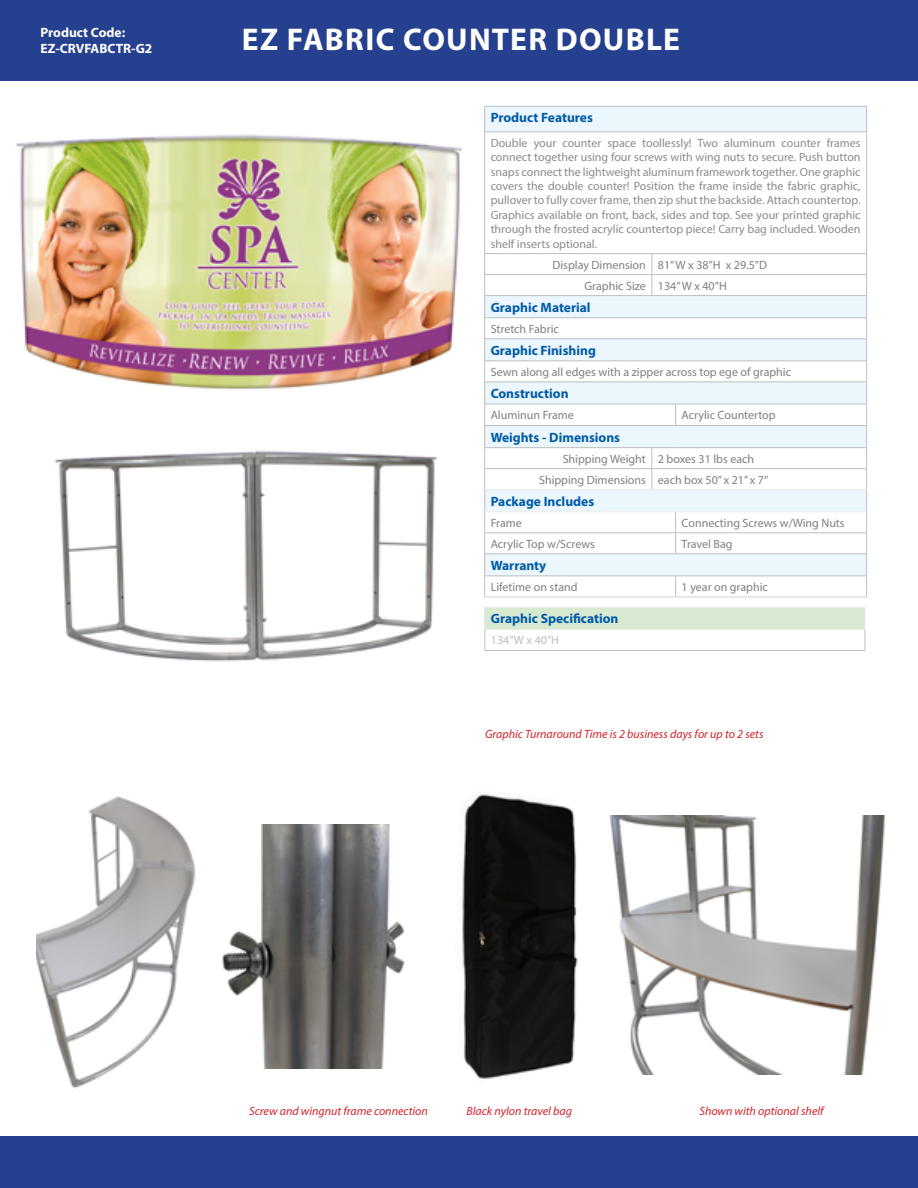
<style>
.page{position:relative;width:918px;height:1188px;background:#fff}
.page>*{position:absolute;margin:0;border:0;box-sizing:border-box;transform-origin:0 0}
.t1{font:700 31.5px "Myriad Pro";letter-spacing:.04em;color:#fff}
.t2{font:700 13.5px "Myriad Pro";color:#005ba8}
.t3{font:700 13.5px/16.2px "Myriad Pro";color:#fff}
.t4{font:12px/14.4px "Myriad Pro";color:#8b8a8e;text-align:justify}
.t5{font:12px/21px "Myriad Pro";color:#807f83}
.t6{font:italic 12px "Myriad Pro";color:#d2232a}
.t7{font:12px "Myriad Pro";color:#bcbec0}
</style>
<div class="page">
<div style="left:1px;top:0;width:917px;height:80px;background:#25408f"></div>
<img style="left:462px;top:794px;width:116px;height:285px">
<div style="left:1px;top:1136px;width:917px;height:52px;background:#25408f"></div>
<div style="left:485px;top:607px;width:380px;height:22px;background:#d8e9d2"></div>
<hr style="left:484px;top:607px;width:381px;height:1px;background:#ececed">
<hr style="left:484px;top:629px;width:381px;height:1px;background:#ececed">
<svg style="left:484px;top:608px;width:1px;height:42px"></svg>
<svg style="left:865px;top:628px;width:1px;height:22px"></svg>
<hr style="left:484px;top:650px;width:381px;height:1px;background:#bcbec0">
<div style="left:485px;top:107px;width:381px;height:24px;background:#ebf6fd"></div>
<hr style="left:484px;top:106px;width:168px;height:1px;background:#bcbec0">
<svg style="left:484px;top:107px;width:1px;height:24px"></svg>
<svg style="left:652px;top:106px;width:24px;height:1px"></svg>
<hr style="left:676px;top:106px;width:191px;height:1px;background:#bcbec0">
<svg style="left:866px;top:107px;width:1px;height:24px"></svg>
<hr style="left:484px;top:131px;width:168px;height:1px;background:#bcbec0">
<hr style="left:484px;top:132px;width:1px;height:121px;background:#bcbec0">
<svg style="left:652px;top:131px;width:24px;height:1px"></svg>
<hr style="left:676px;top:131px;width:191px;height:1px;background:#bcbec0">
<hr style="left:866px;top:132px;width:1px;height:121px;background:#bcbec0">
<svg style="left:484px;top:253px;width:383px;height:345px"></svg>
<hr style="left:676px;top:425px;width:191px;height:1px;background:#bcbec0">
<img style="left:36px;top:796px;width:160px;height:293px">
<img style="left:55px;top:451px;width:383px;height:211px">
<img style="left:609px;top:816px;width:276px;height:258px">
<img style="left:16px;top:134px;width:446px;height:256px">
<img style="left:221px;top:824px;width:184px;height:245px">
<p class="t3" style="left:40px;top:24px;width:113px">Product Code:<br>EZ-CRVFABCTR-G2</p>
<h1 class="t1" style="left:242px;top:18px;width:440px">EZ FABRIC COUNTER DOUBLE</h1>
<p class="t2" style="left:491px;top:109px;width:104px">Product Features</p>
<p class="t4" style="left:491px;top:135px;width:371px">Double your counter space toollessly! Two aluminum counter frames connect together using four screws with wing nuts to secure. Push button snaps connect the lightweight aluminum framework together. One graphic covers the double counter! Position the frame inside the fabric graphic, pullover to fully cover frame, then zip shut the backside. Attach countertop.<br>Graphics available on front, back, sides and top. See your printed graphic through the frosted acrylic countertop piece! Carry bag included. Wooden shelf inserts optional.</p>
<p class="t5" style="left:585px;top:254px;width:184px;text-indent:-32px">Display Dimension 81” W x 38”H x 29.5”D<br>Graphic Size 134” W x 40”H</p>
<p class="t2" style="left:491px;top:298px;width:102px">Graphic Material</p>
<p class="t5" style="left:491px;top:318px;width:70px">Stretch Fabric</p>
<p class="t2" style="left:491px;top:342px;width:107px">Graphic Finishing</p>
<p class="t5" style="left:491px;top:361px;width:302px">Sewn along all edges with a zipper across top ege of graphic</p>
<p class="t2" style="left:491px;top:385px;width:79px">Construction</p>
<p class="t5" style="left:491px;top:404px;width:85px">Aluminun Frame</p>
<p class="t5" style="left:682px;top:404px;width:96px">Acrylic Countertop</p>
<p class="t2" style="left:491px;top:428px;width:131px">Weights - Dimensions</p>
<p class="t5" style="left:539px;top:448px;width:231px;text-indent:24px">Shipping Weight 2 boxes 31 lbs each<br>Shipping Dimensions each box 50” x 21” x 7”</p>
<p class="t2" style="left:491px;top:492px;width:105px">Package Includes</p>
<p class="t5" style="left:491px;top:512px;width:33px">Frame</p>
<p class="t5" style="left:682px;top:512px;width:165px">Connecting Screws w/Wing Nuts</p>
<p class="t5" style="left:491px;top:533px;width:106px">Acrylic Top w/Screws</p>
<p class="t5" style="left:682px;top:533px;width:53px">Travel Bag</p>
<p class="t2" style="left:491px;top:557px;width:57px">Warranty</p>
<p class="t5" style="left:491px;top:576px;width:88px">Lifetime on stand</p>
<p class="t5" style="left:682px;top:576px;width:88px">1 year on graphic</p>
<p class="t2" style="left:491px;top:610px;width:129px">Graphic Specification</p>
<p class="t7" style="left:491px;top:633px;width:70px">134”W x 40”H</p>
<p class="t6" style="left:485px;top:726px;width:280px">Graphic Turnaround Time is 2 business days for up to 2 sets</p>
<p class="t6" style="left:249px;top:1103px;width:180px">Screw and wingnut frame connection</p>
<p class="t6" style="left:467px;top:1103px;width:107px">Black nylon travel bag</p>
<p class="t6" style="left:699px;top:1103px;width:126px">Shown with optional shelf</p>
</div>
